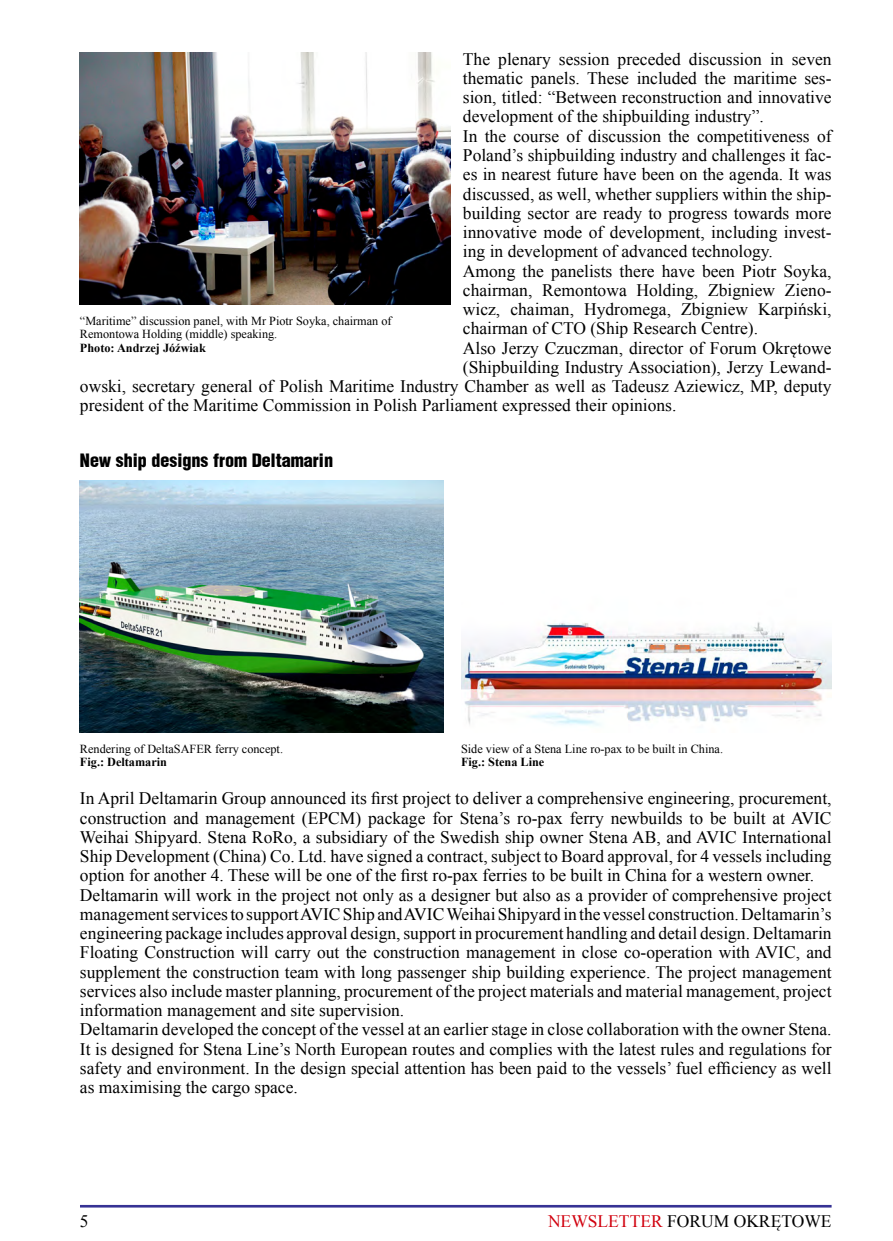
<style>
.page{position:relative;width:893px;height:1241px;background:#fff}
.page>*{position:absolute;margin:0;border:0;box-sizing:border-box;transform-origin:0 0}
.t1{font:18.38px "Switz Cond Blackpl";color:#000}
.t2{font:17.5px/19.2px "Times New Roman";color:#000}
.t3{font:12.25px/13.1px "Times New Roman";color:#000}
.t4{font:700 12.25px "Times New Roman";color:#000}
.s1{color:#d1010e}
</style>
<div class="page">
<hr style="left:80px;top:1204px;width:752px;height:3px;background:#363294">
<img style="left:80px;top:52px;width:371px;height:252px">
<img style="left:80px;top:480px;width:364px;height:252px">
<img style="left:461px;top:622px;width:371px;height:104px">
<p class="t2" style="left:463px;top:49px;width:370px">The plenary session preceded discussion in seven</p>
<p class="t2" style="left:463px;top:68px;width:370px">thematic panels. These included the maritime ses-</p>
<p class="t2" style="left:463px;top:87px;width:370px">sion, titled: “Between reconstruction and innovative</p>
<p class="t2" style="left:463px;top:106px;width:302px">development of the shipbuilding industry”.</p>
<p class="t2" style="left:463px;top:126px;width:370px">In the course of discussion the competitiveness of</p>
<p class="t2" style="left:463px;top:145px;width:370px">Poland’s shipbuilding industry and challenges it fac-</p>
<p class="t2" style="left:463px;top:164px;width:370px">es in nearest future have been on the agenda. It was</p>
<p class="t2" style="left:463px;top:183px;width:370px">discussed, as well, whether suppliers within the ship-</p>
<p class="t2" style="left:463px;top:203px;width:370px">building sector are ready to progress towards more</p>
<p class="t2" style="left:463px;top:222px;width:370px">innovative mode of development, including invest-</p>
<p class="t2" style="left:463px;top:241px;width:311px">ing in development of advanced technology.</p>
<p class="t2" style="left:463px;top:260px;width:370px">Among the panelists there have been Piotr Soyka,</p>
<p class="t2" style="left:463px;top:280px;width:370px">chairman, Remontowa Holding, Zbigniew Zieno-</p>
<p class="t2" style="left:463px;top:299px;width:370px">wicz, chaiman, Hydromega, Zbigniew Karpiński,</p>
<p class="t2" style="left:463px;top:318px;width:297px">chairman of CTO (Ship Research Centre).</p>
<p class="t2" style="left:463px;top:337px;width:370px">Also Jerzy Czuczman, director of Forum Okrętowe</p>
<p class="t2" style="left:463px;top:357px;width:370px">(Shipbuilding Industry Association), Jerzy Lewand-</p>
<p class="t2" style="left:80px;top:376px;width:753px">owski, secretary general of Polish Maritime Industry Chamber as well as Tadeusz Aziewicz, MP, deputy</p>
<p class="t2" style="left:80px;top:395px;width:598px">president of the Maritime Commission in Polish Parliament expressed their opinions.</p>
<p class="t3" style="left:80px;top:314px;width:313px">“Maritime” discussion panel, with Mr Piotr Soyka, chairman of<br>Remontowa Holding (middle) speaking.</p>
<p class="t4" style="left:80px;top:338px;width:127px">Photo: Andrzej Jóźwiak</p>
<p class="t1" style="left:80px;top:448px;width:255px">New ship designs from Deltamarin</p>
<p class="t3" style="left:80px;top:741px;width:205px">Rendering of DeltaSAFER ferry concept.</p>
<p class="t4" style="left:80px;top:753px;width:89px">Fig.: Deltamarin</p>
<p class="t3" style="left:461px;top:741px;width:263px">Side view of a Stena Line ro-pax to be built in China.</p>
<p class="t4" style="left:461px;top:753px;width:85px">Fig.: Stena Line</p>
<p class="t2" style="left:80px;top:788px;width:753px">In April Deltamarin Group announced its first project to deliver a comprehensive engineering, procurement, construction and management (EPCM) package for Stena’s ro-pax ferry newbuilds to be built at AVIC Weihai Shipyard. Stena RoRo, a subsidiary of the Swedish ship owner Stena AB, and AVIC International Ship Development (China) Co. Ltd. have signed a contract, subject to Board approval, for 4 vessels including option for another 4. These will be one of the first ro-pax ferries to be built in China for a western owner.<br>Deltamarin will work in the project not only as a designer but also as a provider of comprehensive project management services to support AVIC Ship and AVIC Weihai Shipyard in the vessel construction. Deltamarin’s engineering package includes approval design, support in procurement handling and detail design. Deltamarin Floating Construction will carry out the construction management in close co-operation with AVIC, and supplement the construction team with long passenger ship building experience. The project management services also include master planning, procurement of the project materials and material management, project information management and site supervision.<br>Deltamarin developed the concept of the vessel at an earlier stage in close collaboration with the owner Stena.<br>It is designed for Stena Line’s North European routes and complies with the latest rules and regulations for safety and environment. In the design special attention has been paid to the vessels’ fuel efficiency as well as maximising the cargo space.</p>
<p class="t2" style="left:80px;top:1210px;width:10px">5</p>
<p class="t2" style="left:548px;top:1210px;width:285px"><span class="s1">NEWSLETTER</span> FORUM OKRĘTOWE</p>
</div>
